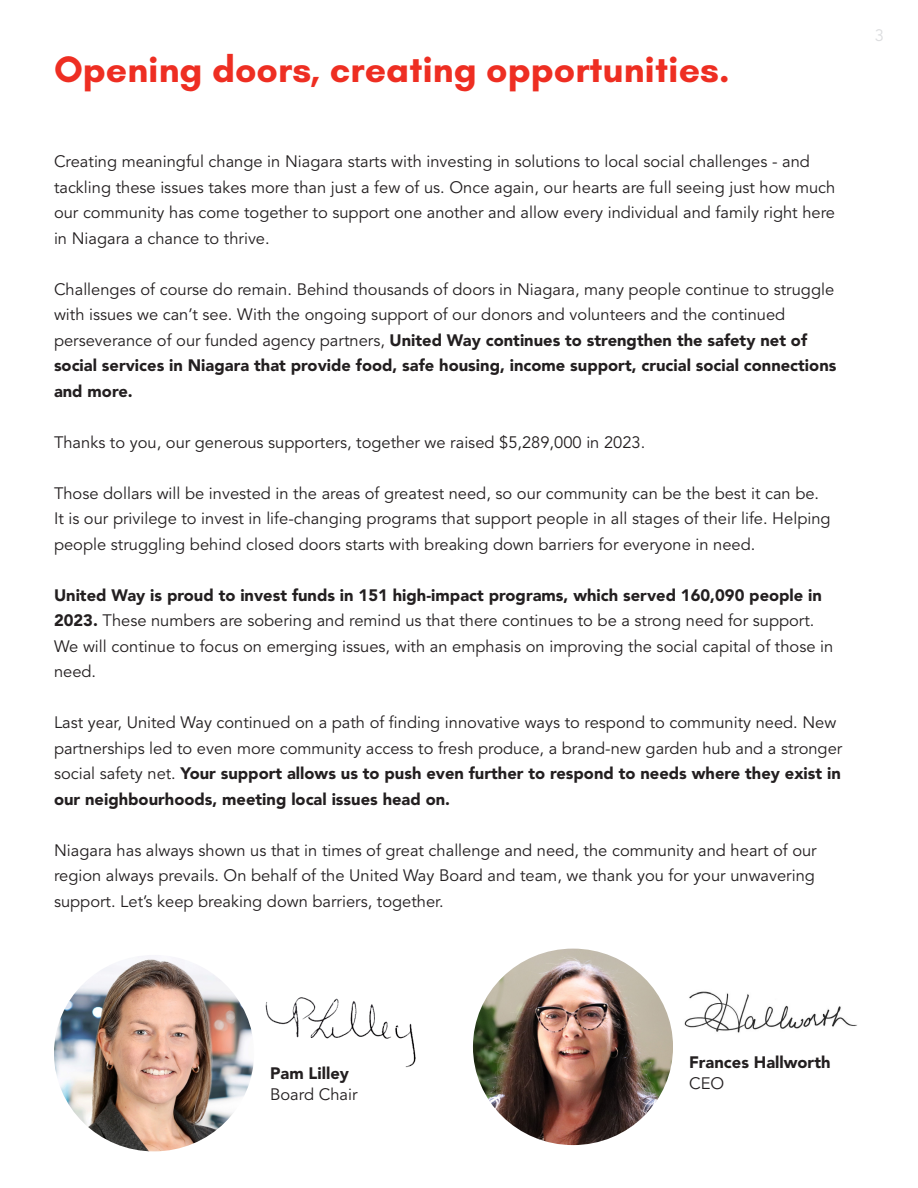
<style>
.page{position:relative;width:918px;height:1188px;background:#fff}
.page>*{position:absolute;margin:0;border:0;box-sizing:border-box;transform-origin:0 0}
.t1{font:700 37.5px "Glacial Indifference";color:#ee2e22}
.t2{font:16.5px/25.5px "Avenir LT Pro";color:#231f20}
.t3{font:900 16.5px/25.5px "Avenir LT Pro";color:#231f20}
.t4{font:16.5px "Avenir LT Pro";color:#dcdddf}
.s1{font-weight:400}
.s2{font-weight:900}
</style>
<div class="page">
<img style="left:473px;top:949px;width:200px;height:196px">
<img style="left:54px;top:956px;width:200px;height:195px">
<img style="left:684px;top:991px;width:173px;height:42px">
<img style="left:265px;top:997px;width:151px;height:71px">
<p class="t1" style="left:54px;top:46px;width:677px">Opening doors, creating opportunities.</p>
<p class="t2" style="left:54px;top:149px;width:783px">Creating meaningful change in Niagara starts with investing in solutions to local social challenges - and tackling these issues takes more than just a few of us. Once again, our hearts are full seeing just how much our community has come together to support one another and allow every individual and family right here in Niagara a chance to thrive.</p>
<p class="t2" style="left:54px;top:277px;width:782px">Challenges of course do remain. Behind thousands of doors in Niagara, many people continue to struggle with issues we can’t see. With the ongoing support of our donors and volunteers and the continued</p>
<p class="t3" style="left:54px;top:327px;width:784px"><span class="s1">perseverance of our funded agency partners,</span> United Way continues to strengthen the safety net of social services in Niagara that provide food, safe housing, income support, crucial social connections and more.</p>
<p class="t2" style="left:54px;top:430px;width:593px">Thanks to you, our generous supporters, together we raised $5,289,000 in 2023.</p>
<p class="t2" style="left:54px;top:481px;width:778px">Those dollars will be invested in the areas of greatest need, so our community can be the best it can be.<br>It is our privilege to invest in life-changing programs that support people in all stages of their life. Helping people struggling behind closed doors starts with breaking down barriers for everyone in need.</p>
<p class="t2" style="left:54px;top:583px;width:781px"><span class="s2">United Way is proud to invest funds in 151 high-impact programs, which served 160,090 people in 2023.</span> These numbers are sobering and remind us that there continues to be a strong need for support.<br>We will continue to focus on emerging issues, with an emphasis on improving the social capital of those in need.</p>
<p class="t2" style="left:54px;top:710px;width:790px">Last year, United Way continued on a path of finding innovative ways to respond to community need. New partnerships led to even more community access to fresh produce, a brand-new garden hub and a stronger social safety net. <span class="s2">Your support allows us to push even further to respond to needs where they exist in our neighbourhoods, meeting local issues head on.</span></p>
<p class="t2" style="left:54px;top:838px;width:764px;text-align:justify">Niagara has always shown us that in times of great challenge and need, the community and heart of our region always prevails. On behalf of the United Way Board and team, we thank you for your unwavering support. Let’s keep breaking down barriers, together.</p>
<p class="t4" style="left:875px;top:25px;width:11px">3</p>
<p class="t3" style="left:270px;top:1060px;width:80px">Pam Lilley</p>
<p class="t2" style="left:270px;top:1082px;width:89px">Board Chair</p>
<p class="t3" style="left:689px;top:1049px;width:143px">Frances Hallworth</p>
<p class="t2" style="left:689px;top:1070px;width:37px">CEO</p>
</div>
